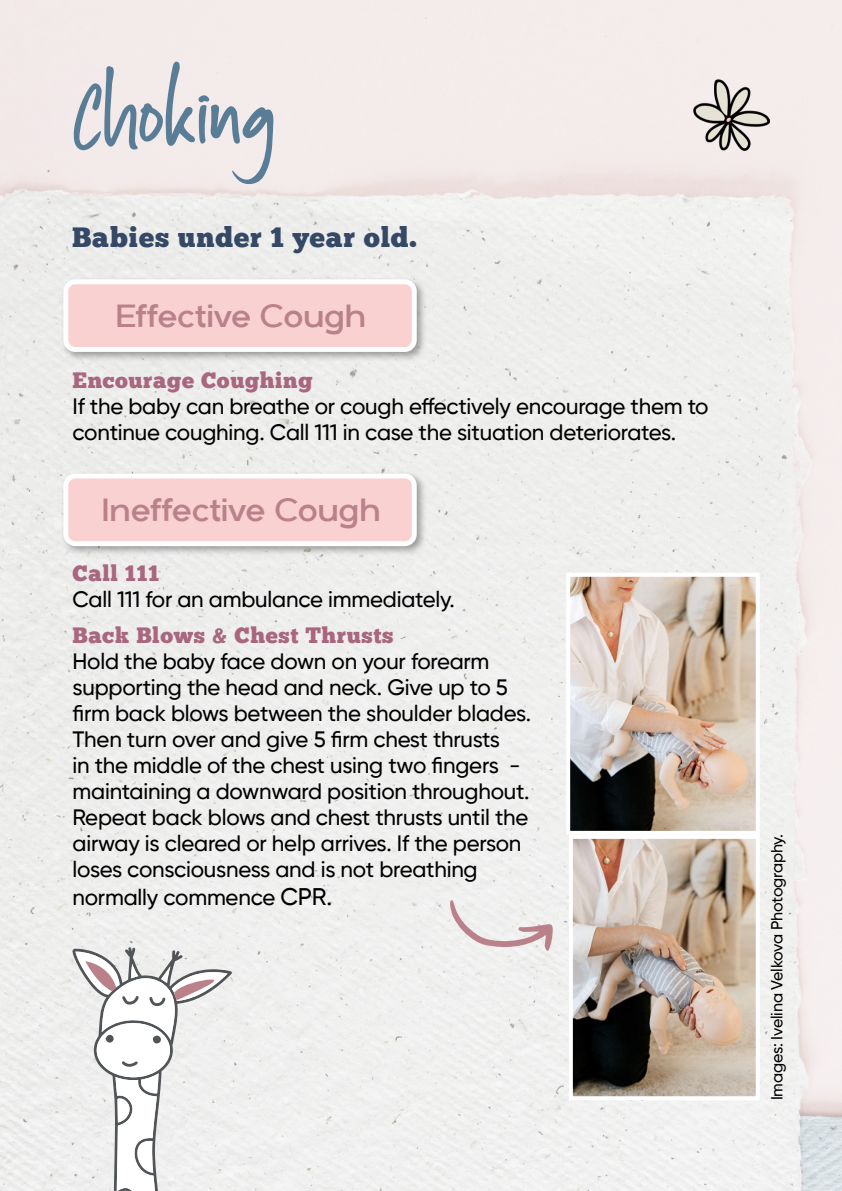
<style>
.page{position:relative;width:842px;height:1191px;background:#efeeed}
.page>*{position:absolute;margin:0;border:0;box-sizing:border-box;transform-origin:0 0}
.t1{font:32px "Arkibal";letter-spacing:-.025em;color:#ba818b}
.t2{font:28px "Chunk Five";letter-spacing:.03em;color:#354865}
.t3{font:500 22.2px/26px "Gilroy";letter-spacing:-.01em;color:#000}
.t4{font:22.2px "Chunk Five";letter-spacing:.03em;color:#a9677f}
.t5{font:500 16px "Gilroy";letter-spacing:-.01em;color:#000}
.s1{font-size:24px}
</style>
<div class="page">
<div style="left:60px;top:276px;width:367px;height:86px;background:#000;opacity:.35"></div>
<div style="left:66px;top:282px;width:348px;height:67px;background:#f8d1d0;border-radius:9px"></div>
<div style="left:63px;top:279px;width:354px;height:73px;border:5px solid #fff;border-radius:9px"></div>
<div style="left:60px;top:470px;width:367px;height:86px;background:#000;opacity:.35"></div>
<div style="left:66px;top:476px;width:348px;height:67px;background:#f8d1d0;border-radius:9px"></div>
<div style="left:63px;top:473px;width:354px;height:73px;border:5px solid #fff;border-radius:9px"></div>
<img style="left:571px;top:578px;width:184px;height:252px">
<div style="left:566px;top:573px;width:194px;height:262px;border:4px solid #fff"></div>
<img style="left:574px;top:840px;width:181px;height:255px">
<div style="left:569px;top:835px;width:191px;height:265px;border:4px solid #fff"></div>
<svg style="left:450px;top:900px;width:103px;height:51px"></svg>
<svg style="left:73px;top:947px;width:159px;height:244px"></svg>
<svg style="left:74px;top:62px;width:199px;height:122px;background:#d4d4d9"></svg>
<img style="left:693px;top:79px;width:77px;height:71px">
<p class="t2" style="left:72px;top:220px;width:346px">Babies under 1 year old.</p>
<h1 class="t1" style="left:116px;top:293px;width:253px">Effective Cough</h1>
<p class="t4" style="left:73px;top:367px;width:242px">Encourage Coughing</p>
<p class="t3" style="left:73px;top:393px;width:638px">If the baby can breathe or cough effectively encourage them to continue coughing. Call 111 in case the situation deteriorates.</p>
<h1 class="t1" style="left:101px;top:488px;width:282px">Ineffective Cough</h1>
<p class="t4" style="left:73px;top:560px;width:88px">Call 111</p>
<p class="t3" style="left:73px;top:586px;width:384px">Call 111 for an ambulance immediately.</p>
<p class="t4" style="left:73px;top:622px;width:322px">Back Blows &amp; Chest Thrusts</p>
<p class="t3" style="left:73px;top:648px;width:460px">Hold the baby face down on your forearm supporting the head and neck. Give up to 5 firm back blows between the shoulder blades.<br>Then turn over and give 5 firm chest thrusts<br>in the middle of the chest using two fingers - maintaining a downward position throughout.<br>Repeat back blows and chest thrusts until the airway is cleared or help arrives. If the person loses consciousness and is not breathing</p>
<p class="t3" style="left:73px;top:884px;width:261px">normally commence <span class="s1">CPR.</span></p>
<p class="t5" style="left:767px;top:1100px;width:267px;rotate:-90deg">Images: Ivelina Velkova Photography.</p>
</div>
